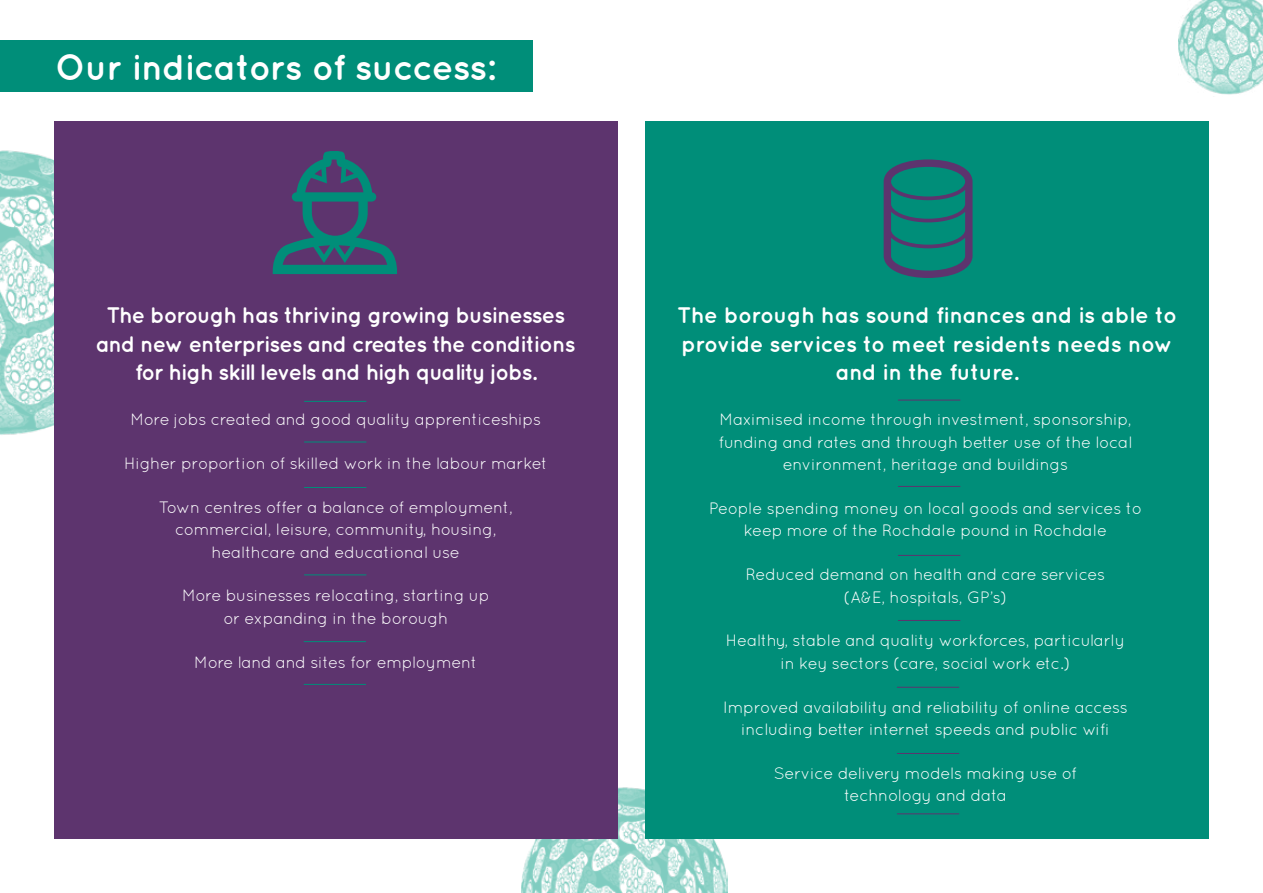
<style>
.page{position:relative;width:1263px;height:893px;background:#fff}
.page>*{position:absolute;margin:0;border:0;box-sizing:border-box;transform-origin:0 0}
.t1{font:700 36px "Quicksand";letter-spacing:-.02em;color:#fff}
.t2{font:700 22.5px/28.5px "Quicksand";letter-spacing:-.04em;color:#fff;text-align:center}
.t3{font:700 22.5px/28.5px "Quicksand";letter-spacing:-.02em;color:#fff;text-align:center}
.t4{font:16.5px/22.5px "Quicksand";letter-spacing:-.02em;color:#fff;text-align:center}
</style>
<div class="page">
<img style="left:522px;top:787px;width:206px;height:106px">
<img style="left:0;top:150px;width:54px;height:285px">
<div style="left:54px;top:121px;width:564px;height:718px;background:#5d346e"></div>
<div style="left:0;top:41px;width:533px;height:51px;background:#008e79"></div>
<img style="left:1178px;top:0;width:85px;height:95px">
<div style="left:645px;top:121px;width:564px;height:718px;background:#008e79"></div>
<svg style="left:273px;top:151px;width:124px;height:123px"></svg>
<svg style="left:884px;top:159px;width:88px;height:119px"></svg>
<hr style="left:898px;top:400px;width:62px;height:1px;background:#5d346e">
<hr style="left:898px;top:486px;width:62px;height:1px;background:#5d346e">
<hr style="left:898px;top:555px;width:62px;height:1px;background:#5d346e">
<hr style="left:898px;top:620px;width:62px;height:1px;background:#5d346e">
<hr style="left:897px;top:687px;width:62px;height:1px;background:#5d346e">
<hr style="left:897px;top:753px;width:62px;height:1px;background:#5d346e">
<hr style="left:897px;top:813px;width:62px;height:1px;background:#5d346e">
<hr style="left:304px;top:401px;width:62px;height:1px;background:#008e79">
<hr style="left:304px;top:442px;width:62px;height:1px;background:#008e79">
<hr style="left:304px;top:487px;width:62px;height:1px;background:#008e79">
<hr style="left:304px;top:574px;width:62px;height:1px;background:#008e79">
<hr style="left:304px;top:641px;width:62px;height:1px;background:#008e79">
<hr style="left:304px;top:684px;width:62px;height:1px;background:#008e79">
<h1 class="t1" style="left:55px;top:46px;width:441px">Our indicators of success:</h1>
<h2 class="t2" style="left:96px;top:300px;width:481px">The borough has thriving growing businesses and new enterprises and creates the conditions for high skill levels and high quality jobs.</h2>
<h2 class="t3" style="left:677px;top:300px;width:501px">The borough has sound finances and is able to provide services to meet residents needs now and in the future.</h2>
<p class="t4" style="left:718px;top:408px;width:415px">Maximised income through investment, sponsorship, funding and rates and through better use of the local environment, heritage and buildings</p>
<p class="t4" style="left:709px;top:497px;width:435px">People spending money on local goods and services to keep more of the Rochdale pound in Rochdale</p>
<p class="t4" style="left:746px;top:563px;width:361px">Reduced demand on health and care services (A&amp;E, hospitals, GP’s)</p>
<p class="t4" style="left:726px;top:629px;width:401px">Healthy, stable and quality workforces, particularly in key sectors (care, social work etc.)</p>
<p class="t4" style="left:723px;top:695px;width:406px">Improved availability and reliability of online access including better internet speeds and public wifi</p>
<p class="t4" style="left:774px;top:762px;width:305px">Service delivery models making use of technology and data</p>
<p class="t4" style="left:130px;top:408px;width:412px">More jobs created and good quality apprenticeships</p>
<p class="t4" style="left:124px;top:452px;width:425px">Higher proportion of skilled work in the labour market</p>
<p class="t4" style="left:159px;top:495px;width:356px">Town centres offer a balance of employment, commercial, leisure, community, housing, healthcare and educational use</p>
<p class="t4" style="left:182px;top:584px;width:309px">More businesses relocating, starting up or expanding in the borough</p>
<p class="t4" style="left:194px;top:650px;width:285px">More land and sites for employment</p>
</div>
